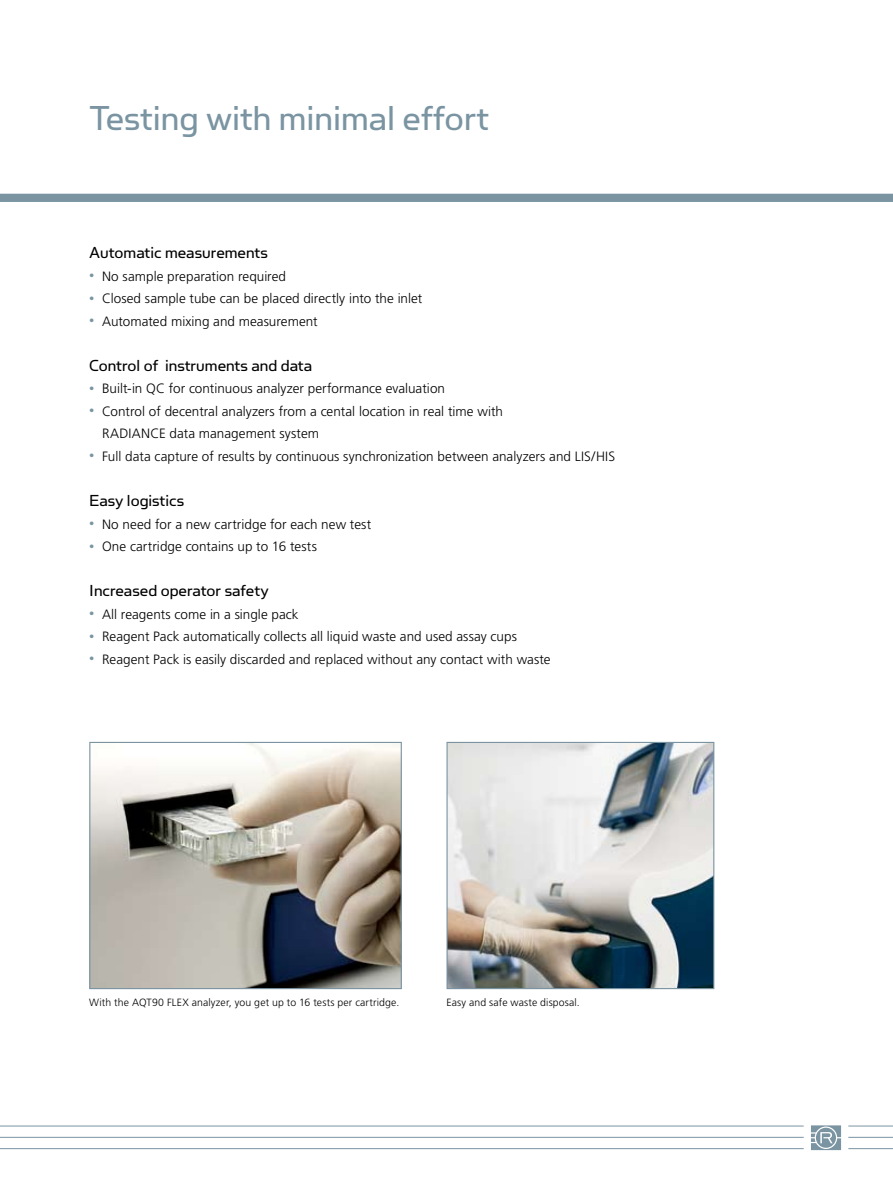
<style>
.page{position:relative;width:893px;height:1187px;background:#fff}
.page>*{position:absolute;margin:0;border:0;box-sizing:border-box;transform-origin:0 0}
.t1{font:39px "Simian Text Orangutan";color:#7a94a2}
.t2{font:18px "Simian Text Orangutan";color:#000}
.t3{font:300 13.5px/22.5px "Frutiger";letter-spacing:.005em;color:#000}
.t4{font:300 10.5px "Frutiger";letter-spacing:.01em;color:#000}
.s1{font-size:10.5px;color:#7a94a2}
</style>
<div class="page">
<img style="left:91px;top:743px;width:309px;height:244px">
<div style="left:89px;top:741px;width:313px;height:248px;border:1px solid #7a94a2"></div>
<img style="left:448px;top:743px;width:264px;height:244px">
<div style="left:446px;top:741px;width:268px;height:248px;border:1px solid #7a94a2"></div>
<div style="left:0;top:194px;width:893px;height:8px;background:#7a94a2"></div>
<hr style="left:0;top:1136px;width:893px;height:1px;background:#7a94a2">
<hr style="left:0;top:1148px;width:893px;height:1px;background:#7a94a2">
<hr style="left:0;top:1125px;width:893px;height:1px;background:#7a94a2">
<div style="left:805px;top:1089px;width:42px;height:96px;background:#fff"></div>
<svg style="left:811px;top:1125px;width:30px;height:24px"></svg>
<h1 class="t1" style="left:89px;top:96px;width:401px">Testing with minimal effort</h1>
<h2 class="t2" style="left:89px;top:243px;width:180px">Automatic measurements</h2>
<p class="t3" style="left:89px;top:265px;width:198px"><span class="s1">•</span> No sample preparation required</p>
<p class="t3" style="left:89px;top:287px;width:335px"><span class="s1">•</span> Closed sample tube can be placed directly into the inlet</p>
<p class="t3" style="left:89px;top:310px;width:230px"><span class="s1">•</span> Automated mixing and measurement</p>
<h2 class="t2" style="left:89px;top:355px;width:224px">Control of instruments and data</h2>
<p class="t3" style="left:89px;top:377px;width:357px"><span class="s1">•</span> Built-in QC for continuous analyzer performance evaluation</p>
<p class="t3" style="left:102px;top:400px;width:403px;text-indent:-13px"><span class="s1">•</span> Control of decentral analyzers from a cental location in real time with<br>RADIANCE data management system</p>
<p class="t3" style="left:89px;top:445px;width:527px"><span class="s1">•</span> Full data capture of results by continuous synchronization between analyzers and LIS/HIS</p>
<h2 class="t2" style="left:89px;top:490px;width:96px">Easy logistics</h2>
<p class="t3" style="left:89px;top:512px;width:283px"><span class="s1">•</span> No need for a new cartridge for each new test</p>
<p class="t3" style="left:89px;top:535px;width:229px"><span class="s1">•</span> One cartridge contains up to 16 tests</p>
<h2 class="t2" style="left:89px;top:580px;width:181px">Increased operator safety</h2>
<p class="t3" style="left:89px;top:602px;width:211px"><span class="s1">•</span> All reagents come in a single pack</p>
<p class="t3" style="left:89px;top:625px;width:429px"><span class="s1">•</span> Reagent Pack automatically collects all liquid waste and used assay cups</p>
<p class="t3" style="left:89px;top:647px;width:463px"><span class="s1">•</span> Reagent Pack is easily discarded and replaced without any contact with waste</p>
<p class="t4" style="left:89px;top:995px;width:312px">With the AQT90 FLEX analyzer, you get up to 16 tests per cartridge.</p>
<p class="t4" style="left:446px;top:995px;width:135px">Easy and safe waste disposal.</p>
</div>
